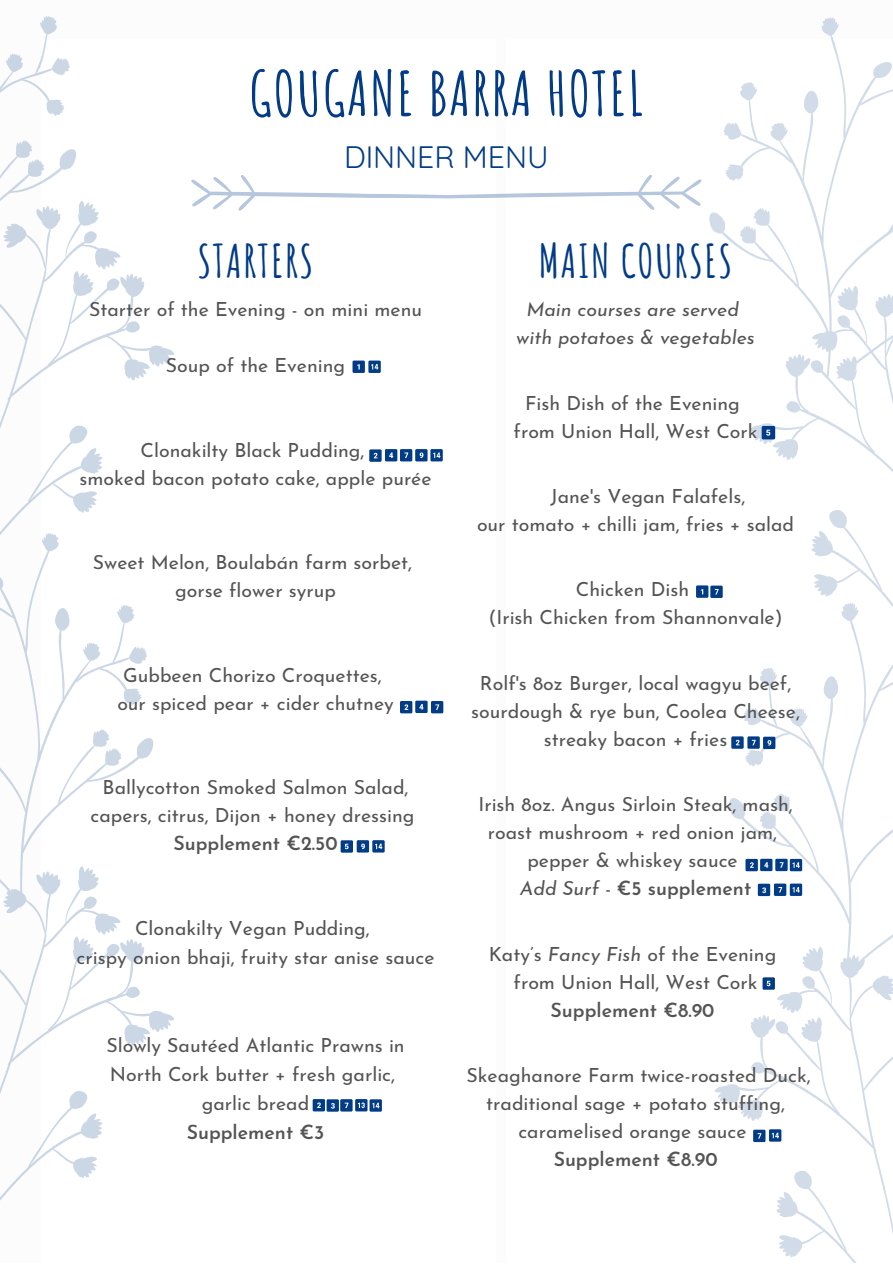
<style>
.page{position:relative;width:893px;height:1264px;background:#fff}
.page>*{position:absolute;margin:0;border:0;box-sizing:border-box;transform-origin:0 0}
.t1{font:700 60.45px "Amatic SC";letter-spacing:.03em;color:#023b86}
.t2{font:700 45.3px "Amatic SC";letter-spacing:.03em;color:#023b86}
.t3{font:30.3px "Quicksand";color:#023b86}
.t4{font:19.5px/28px "Josefin Sans";color:#545454;text-align:center}
.t5{font:600 19.5px "Josefin Sans";color:#545454}
.t6{font:italic 19.5px/28px "Josefin Sans";color:#545454;text-align:center}
.s1{font-style:italic}
.s2{font-weight:600}
</style>
<div class="page">
<div style="left:326px;top:1099px;width:13px;height:12px;background:#023b86"></div>
<svg style="left:331px;top:1103px;width:4px;height:5px"></svg>
<div style="left:340px;top:1099px;width:12px;height:12px;background:#023b86"></div>
<svg style="left:344px;top:1102px;width:4px;height:6px"></svg>
<div style="left:355px;top:1099px;width:12px;height:12px;background:#023b86"></div>
<svg style="left:358px;top:1102px;width:7px;height:5px"></svg>
<div style="left:312px;top:1099px;width:13px;height:12px;background:#023b86"></div>
<svg style="left:317px;top:1102px;width:4px;height:5px"></svg>
<div style="left:369px;top:1099px;width:13px;height:12px;background:#023b86"></div>
<svg style="left:372px;top:1102px;width:7px;height:6px"></svg>
<svg style="left:731px;top:737px;width:161px;height:204px"></svg>
<svg style="left:758px;top:792px;width:32px;height:38px"></svg>
<svg style="left:729px;top:797px;width:18px;height:23px"></svg>
<svg style="left:701px;top:37px;width:191px;height:243px"></svg>
<svg style="left:821px;top:17px;width:18px;height:20px"></svg>
<svg style="left:739px;top:81px;width:18px;height:20px"></svg>
<svg style="left:722px;top:122px;width:20px;height:19px"></svg>
<svg style="left:769px;top:122px;width:19px;height:20px"></svg>
<svg style="left:724px;top:164px;width:20px;height:18px"></svg>
<svg style="left:739px;top:207px;width:31px;height:38px"></svg>
<svg style="left:871px;top:60px;width:21px;height:21px"></svg>
<svg style="left:801px;top:89px;width:20px;height:26px"></svg>
<svg style="left:707px;top:212px;width:20px;height:23px"></svg>
<svg style="left:754px;top:941px;width:138px;height:321px"></svg>
<svg style="left:714px;top:1083px;width:50px;height:39px"></svg>
<svg style="left:777px;top:1233px;width:26px;height:25px"></svg>
<svg style="left:838px;top:953px;width:54px;height:48px"></svg>
<svg style="left:751px;top:1060px;width:15px;height:15px"></svg>
<svg style="left:775px;top:1169px;width:39px;height:49px"></svg>
<svg style="left:743px;top:280px;width:149px;height:457px"></svg>
<svg style="left:873px;top:293px;width:19px;height:26px"></svg>
<svg style="left:812px;top:572px;width:47px;height:50px"></svg>
<svg style="left:784px;top:284px;width:75px;height:97px"></svg>
<svg style="left:784px;top:400px;width:17px;height:14px"></svg>
<svg style="left:810px;top:508px;width:39px;height:50px"></svg>
<svg style="left:191px;top:175px;width:510px;height:35px"></svg>
<svg style="left:0;top:895px;width:133px;height:306px"></svg>
<svg style="left:45px;top:892px;width:10px;height:3px"></svg>
<svg style="left:124px;top:1010px;width:50px;height:36px"></svg>
<svg style="left:72px;top:1154px;width:25px;height:24px"></svg>
<svg style="left:3px;top:892px;width:25px;height:21px"></svg>
<svg style="left:72px;top:892px;width:73px;height:71px"></svg>
<svg style="left:125px;top:986px;width:15px;height:13px"></svg>
<svg style="left:68px;top:1090px;width:34px;height:49px"></svg>
<svg style="left:0;top:635px;width:138px;height:257px"></svg>
<svg style="left:129px;top:646px;width:18px;height:18px"></svg>
<svg style="left:83px;top:642px;width:17px;height:19px"></svg>
<svg style="left:123px;top:688px;width:19px;height:17px"></svg>
<svg style="left:93px;top:729px;width:28px;height:37px"></svg>
<svg style="left:135px;top:737px;width:18px;height:22px"></svg>
<svg style="left:0;top:303px;width:134px;height:332px"></svg>
<svg style="left:124px;top:345px;width:50px;height:36px"></svg>
<svg style="left:72px;top:489px;width:25px;height:24px"></svg>
<svg style="left:125px;top:321px;width:15px;height:13px"></svg>
<svg style="left:68px;top:425px;width:34px;height:49px"></svg>
<svg style="left:0;top:16px;width:144px;height:287px"></svg>
<div style="left:369px;top:449px;width:12px;height:13px;background:#023b86"></div>
<svg style="left:374px;top:453px;width:3px;height:5px"></svg>
<div style="left:385px;top:449px;width:12px;height:12px;background:#023b86"></div>
<svg style="left:389px;top:452px;width:4px;height:6px"></svg>
<div style="left:400px;top:449px;width:12px;height:12px;background:#023b86"></div>
<svg style="left:404px;top:452px;width:4px;height:6px"></svg>
<div style="left:415px;top:449px;width:12px;height:12px;background:#023b86"></div>
<svg style="left:419px;top:452px;width:4px;height:6px"></svg>
<div style="left:430px;top:449px;width:13px;height:12px;background:#023b86"></div>
<svg style="left:433px;top:452px;width:7px;height:6px"></svg>
<svg style="left:748px;top:422px;width:51px;height:39px"></svg>
<div style="left:696px;top:585px;width:12px;height:13px;background:#023b86"></div>
<div style="left:710px;top:585px;width:12px;height:13px;background:#023b86"></div>
<svg style="left:714px;top:589px;width:4px;height:5px"></svg>
<svg style="left:751px;top:945px;width:73px;height:97px"></svg>
<div style="left:340px;top:840px;width:13px;height:12px;background:#023b86"></div>
<svg style="left:345px;top:843px;width:3px;height:6px"></svg>
<div style="left:356px;top:840px;width:13px;height:12px;background:#023b86"></div>
<svg style="left:361px;top:843px;width:4px;height:6px"></svg>
<div style="left:372px;top:840px;width:12px;height:12px;background:#023b86"></div>
<svg style="left:375px;top:843px;width:7px;height:6px"></svg>
<div style="left:753px;top:1129px;width:12px;height:13px;background:#023b86"></div>
<svg style="left:757px;top:1133px;width:4px;height:5px"></svg>
<div style="left:769px;top:1129px;width:12px;height:12px;background:#023b86"></div>
<svg style="left:771px;top:1132px;width:8px;height:6px"></svg>
<div style="left:745px;top:858px;width:12px;height:13px;background:#023b86"></div>
<svg style="left:750px;top:862px;width:3px;height:5px"></svg>
<div style="left:760px;top:858px;width:12px;height:13px;background:#023b86"></div>
<svg style="left:764px;top:862px;width:4px;height:5px"></svg>
<div style="left:775px;top:858px;width:12px;height:13px;background:#023b86"></div>
<svg style="left:779px;top:862px;width:4px;height:5px"></svg>
<div style="left:789px;top:858px;width:13px;height:13px;background:#023b86"></div>
<svg style="left:792px;top:862px;width:7px;height:5px"></svg>
<div style="left:789px;top:883px;width:13px;height:13px;background:#023b86"></div>
<svg style="left:792px;top:887px;width:7px;height:5px"></svg>
<div style="left:757px;top:883px;width:13px;height:13px;background:#023b86"></div>
<svg style="left:762px;top:887px;width:4px;height:6px"></svg>
<div style="left:773px;top:883px;width:13px;height:13px;background:#023b86"></div>
<svg style="left:778px;top:887px;width:4px;height:5px"></svg>
<div style="left:352px;top:360px;width:13px;height:13px;background:#023b86"></div>
<svg style="left:357px;top:364px;width:3px;height:5px"></svg>
<div style="left:368px;top:360px;width:13px;height:13px;background:#023b86"></div>
<svg style="left:371px;top:364px;width:7px;height:5px"></svg>
<div style="left:415px;top:700px;width:12px;height:13px;background:#023b86"></div>
<svg style="left:419px;top:704px;width:4px;height:5px"></svg>
<div style="left:431px;top:701px;width:12px;height:12px;background:#023b86"></div>
<svg style="left:435px;top:704px;width:4px;height:6px"></svg>
<div style="left:400px;top:701px;width:12px;height:12px;background:#023b86"></div>
<svg style="left:404px;top:704px;width:4px;height:6px"></svg>
<div style="left:731px;top:736px;width:12px;height:12px;background:#023b86"></div>
<div style="left:763px;top:736px;width:12px;height:13px;background:#023b86"></div>
<div style="left:747px;top:736px;width:12px;height:12px;background:#023b86"></div>
<svg style="left:735px;top:739px;width:36px;height:28px"></svg>
<h1 class="t1" style="left:249px;top:55px;width:395px">GOUGANE BARRA HOTEL</h1>
<h3 class="t3" style="left:344px;top:138px;width:206px">DINNER MENU</h3>
<h2 class="t2" style="left:197px;top:231px;width:117px">STARTERS</h2>
<p class="t4" style="left:89px;top:297px;width:334px">Starter of the Evening - on mini menu</p>
<p class="t4" style="left:166px;top:353px;width:181px">Soup of the Evening</p>
<p class="t4" style="left:80px;top:438px;width:353px">Clonakilty Black Pudding,<br>smoked bacon potato cake, apple purée</p>
<p class="t4" style="left:93px;top:550px;width:321px">Sweet Melon, Boulabán farm sorbet, gorse flower syrup</p>
<p class="t4" style="left:117px;top:662px;width:278px;text-align:left">Gubbeen Chorizo Croquettes, our spiced pear + cider chutney</p>
<p class="t4" style="left:90px;top:775px;width:325px">Ballycotton Smoked Salmon Salad, capers, citrus, Dijon + honey dressing</p>
<p class="t5" style="left:173px;top:835px;width:165px">Supplement €2.50</p>
<p class="t4" style="left:77px;top:915px;width:359px;line-height:29.2px">Clonakilty Vegan Pudding,<br>crispy onion bhaji, fruity star anise sauce</p>
<p class="t4" style="left:106px;top:1032px;width:300px;line-height:29.2px">Slowly Sautéed Atlantic Prawns in<br>North Cork butter + fresh garlic, garlic bread</p>
<p class="t5" style="left:187px;top:1124px;width:139px">Supplement €3</p>
<h2 class="t2" style="left:539px;top:231px;width:195px">MAIN COURSES</h2>
<p class="t6" style="left:516px;top:297px;width:240px">Main courses are served with potatoes &amp; vegetables</p>
<p class="t4" style="left:513px;top:390px;width:245px">Fish Dish of the Evening from Union Hall, West Cork</p>
<p class="t4" style="left:477px;top:484px;width:319px;text-align:left;text-indent:74px">Jane's Vegan Falafels,<br>our tomato + chilli jam, fries + salad</p>
<p class="t4" style="left:488px;top:577px;width:295px">Chicken Dish<br>(Irish Chicken from Shannonvale)</p>
<p class="t4" style="left:471px;top:670px;width:330px">Rolf's 8oz Burger, local wagyu beef, sourdough &amp; rye bun, Coolea Cheese, streaky bacon + fries</p>
<p class="t4" style="left:478px;top:792px;width:316px">Irish 8oz. Angus Sirloin Steak, mash, roast mushroom + red onion jam, pepper &amp; whiskey sauce<br><span class="s1">Add Surf -</span> <span class="s2">€5 supplement</span></p>
<p class="t4" style="left:488px;top:941px;width:289px">Katy’s <span class="s1">Fancy Fish</span> of the Evening from Union Hall, West Cork</p>
<p class="t5" style="left:550px;top:1002px;width:165px">Supplement €8.90</p>
<p class="t4" style="left:466px;top:1063px;width:346px">Skeaghanore Farm twice-roasted Duck,</p>
<p class="t4" style="left:486px;top:1091px;width:300px">traditional sage + potato stuffing,</p>
<p class="t4" style="left:518px;top:1119px;width:230px">caramelised orange sauce</p>
<p class="t5" style="left:553px;top:1151px;width:165px">Supplement €8.90</p>
</div>
